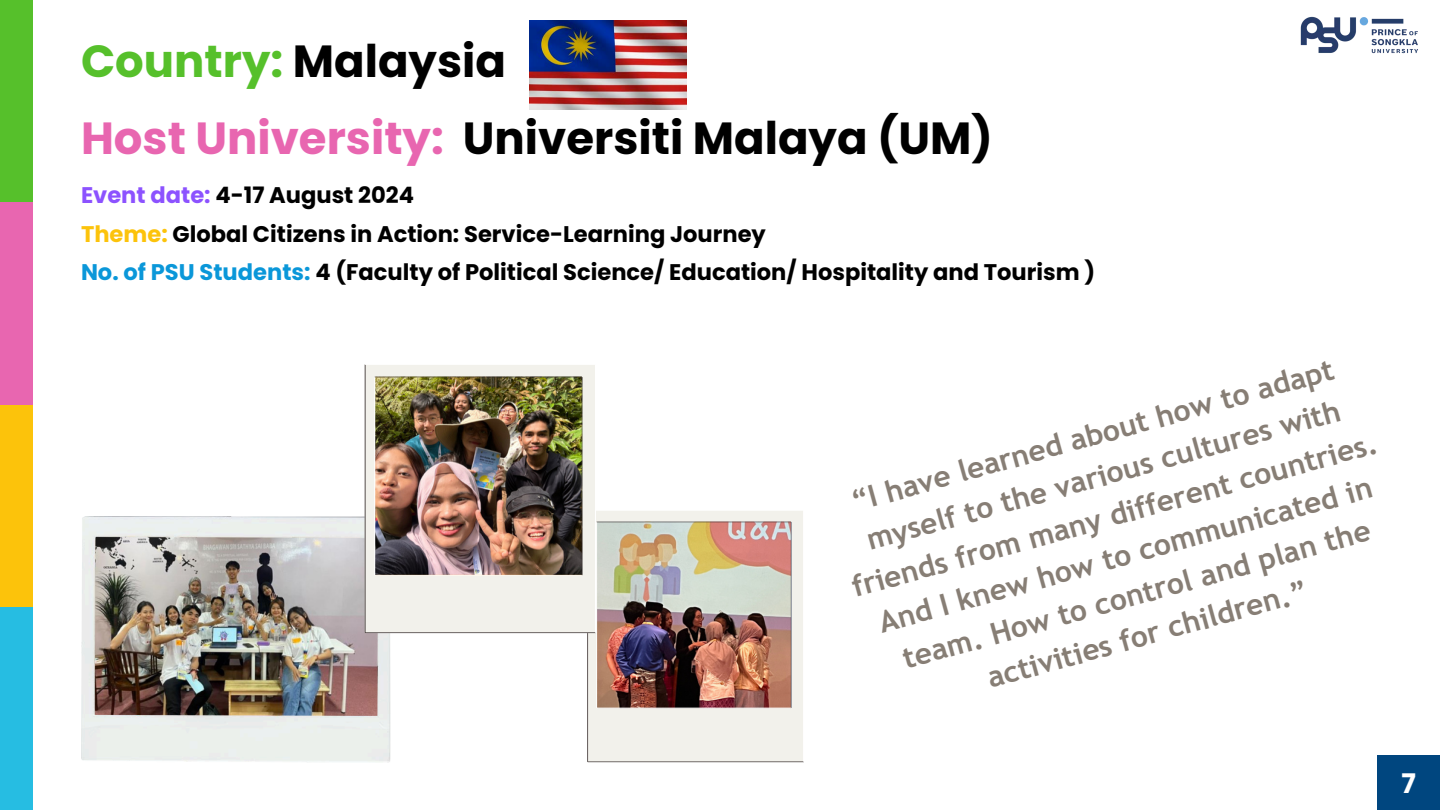
<style>
.page{position:relative;width:1440px;height:810px;background:#fff}
.page>*{position:absolute;margin:0;border:0;box-sizing:border-box;transform-origin:0 0}
.t1{font:700 45px "Poppins";color:#000}
.t2{font:700 45px "Poppins";color:#56c02b}
.t3{font:700 30px/41.3px "Trebuchet MS";color:#877e75;text-align:center}
.t4{font:700 27px "Poppins";color:#fff}
.t5{font:700 22.6px "Poppins";color:#000}
.s1{color:#000}
.s2{color:#e866b0}
.s3{color:#8c52ff}
.s4{color:#fcc30b}
.s5{color:#0a97d9}
</style>
<div class="page">
<div style="left:0;top:0;width:32px;height:202px;background:#56c02b"></div>
<div style="left:0;top:202px;width:32px;height:203px;background:#e866b0"></div>
<div style="left:0;top:405px;width:32px;height:202px;background:#fcc30b"></div>
<div style="left:0;top:607px;width:32px;height:203px;background:#26bde2"></div>
<img style="left:588px;top:511px;width:216px;height:251px">
<div style="left:1378px;top:755px;width:62px;height:55px;background:#00467f"></div>
<img style="left:1300px;top:16px;width:118px;height:38px">
<img style="left:81px;top:516px;width:309px;height:246px">
<img style="left:365px;top:364px;width:231px;height:269px">
<img style="left:529px;top:21px;width:158px;height:88px">
<p class="t2" style="left:81px;top:30px;width:426px">Country: <span class="s1">Malaysia</span></p>
<p class="t1" style="left:81px;top:107px;width:914px"><span class="s2">Host University:</span> Universiti Malaya (UM)</p>
<p class="t5" style="left:81px;top:180px;width:335px"><span class="s3">Event date:</span> 4-17 August 2024</p>
<p class="t5" style="left:81px;top:218px;width:686px"><span class="s4">Theme:</span> Global Citizens in Action: Service-Learning Journey</p>
<p class="t5" style="left:81px;top:256px;width:1016px"><span class="s5">No. of PSU Students:</span> 4 (Faculty of Political Science/ Education/ Hospitality and Tourism )</p>
<p class="t3" style="left:825px;top:485px;width:545px;rotate:-15deg">“I have learned about how to adapt myself to the various cultures with friends from many different countries.<br>And I knew how to communicated in team. How to control and plan the activities for children.”</p>
<p class="t4" style="left:1402px;top:765px;width:16px">7</p>
</div>
